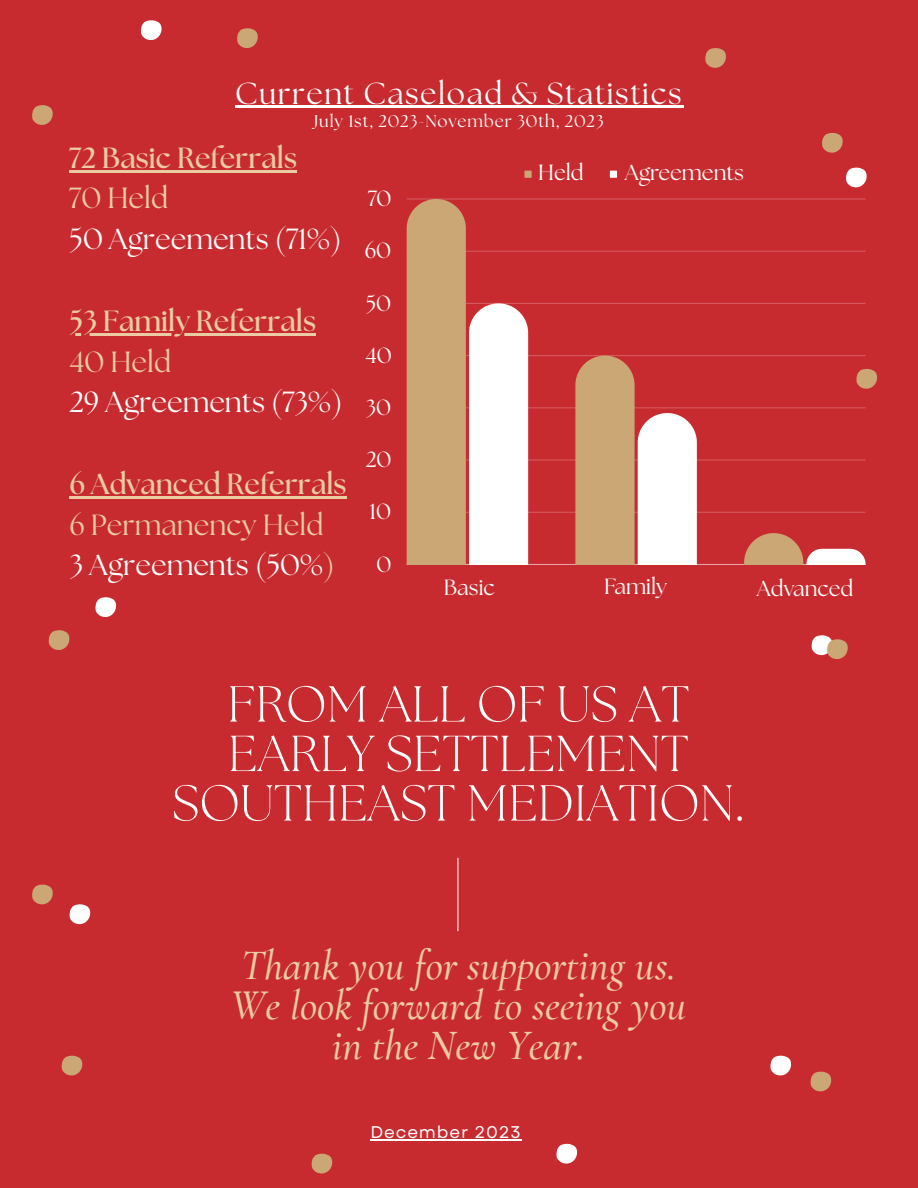
<style>
.page{position:relative;width:918px;height:1188px;background:#c82b2f}
.page>*{position:absolute;margin:0;border:0;box-sizing:border-box;transform-origin:0 0}
.t1{font:300 50.4px/49.5px "The Seasons";color:#fff;text-align:center}
.t2{font:italic 500 42.3px "Cormorant Garamond";color:#ebcca2}
.t3{font:30.45px "The Seasons";letter-spacing:.05em;color:#fff}
.t4{font:700 29.1px "The Seasons";color:#ebcca2}
.t5{font:29.1px "The Seasons";color:#fff}
.t6{font:29.1px "The Seasons";color:#ebcca2}
.t7{font:21.9px "The Seasons";color:#fff}
.t8{font:16.95px "The Seasons";letter-spacing:.05em;color:#fff}
.t9{font:16.95px "Garet";letter-spacing:.05em;color:#fff}
.s1{color:#ebcca2}
</style>
<div class="page">
<svg style="left:49px;top:630px;width:20px;height:20px"></svg>
<svg style="left:856px;top:369px;width:21px;height:20px"></svg>
<svg style="left:237px;top:28px;width:21px;height:20px"></svg>
<svg style="left:812px;top:635px;width:36px;height:24px"></svg>
<svg style="left:32px;top:105px;width:21px;height:20px"></svg>
<svg style="left:705px;top:48px;width:21px;height:20px"></svg>
<svg style="left:32px;top:885px;width:21px;height:19px"></svg>
<svg style="left:312px;top:1154px;width:20px;height:19px"></svg>
<svg style="left:846px;top:168px;width:21px;height:19px"></svg>
<svg style="left:556px;top:1144px;width:21px;height:20px"></svg>
<svg style="left:70px;top:904px;width:20px;height:20px"></svg>
<svg style="left:770px;top:1056px;width:21px;height:19px"></svg>
<svg style="left:822px;top:133px;width:21px;height:20px"></svg>
<svg style="left:62px;top:1056px;width:20px;height:19px"></svg>
<svg style="left:811px;top:1072px;width:20px;height:19px"></svg>
<svg style="left:95px;top:597px;width:21px;height:20px"></svg>
<svg style="left:141px;top:20px;width:21px;height:20px"></svg>
<hr style="left:457px;top:858px;width:1px;height:73px;background:#fff">
<hr style="left:235px;top:106px;width:448px;height:2px;background:#fff">
<hr style="left:370px;top:1140px;width:152px;height:1px;background:#fff">
<hr style="left:69px;top:170px;width:228px;height:2px;background:#ebcca2">
<hr style="left:69px;top:333px;width:247px;height:3px;background:#ebcca2">
<hr style="left:69px;top:496px;width:278px;height:3px;background:#ebcca2">
<svg style="left:524px;top:171px;width:8px;height:7px"></svg>
<svg style="left:610px;top:171px;width:7px;height:7px"></svg>
<hr style="left:407px;top:512px;width:459px;height:1px;background:#fff">
<hr style="left:407px;top:460px;width:459px;height:1px;background:#fff">
<hr style="left:407px;top:408px;width:459px;height:1px;background:#fff">
<hr style="left:407px;top:355px;width:459px;height:1px;background:#fff">
<hr style="left:407px;top:303px;width:459px;height:1px;background:#fff">
<hr style="left:407px;top:251px;width:459px;height:1px;background:#fff">
<hr style="left:407px;top:199px;width:459px;height:1px;background:#fff">
<hr style="left:407px;top:564px;width:459px;height:1px;background:#fff">
<svg style="left:407px;top:199px;width:121px;height:365px;background:#dbb096"></svg>
<svg style="left:575px;top:356px;width:122px;height:208px"></svg>
<svg style="left:744px;top:533px;width:122px;height:31px"></svg>
<p class="t3" style="left:235px;top:79px;width:448px">Current Caseload &amp; Statistics</p>
<p class="t8" style="left:314px;top:114px;width:292px">July 1st, 2023-November 30th, 2023</p>
<p class="t4" style="left:69px;top:145px;width:229px">72 Basic Referrals</p>
<p class="t6" style="left:69px;top:185px;width:100px">70 Held</p>
<p class="t5" style="left:69px;top:226px;width:273px">50 Agreements (71%)</p>
<p class="t4" style="left:69px;top:308px;width:248px">53 Family Referrals</p>
<p class="t6" style="left:69px;top:348px;width:103px">40 Held</p>
<p class="t5" style="left:69px;top:389px;width:275px">29 Agreements (73%)</p>
<p class="t4" style="left:69px;top:471px;width:279px">6 Advanced Referrals</p>
<p class="t6" style="left:69px;top:511px;width:255px">6 Permanency Held</p>
<p class="t5" style="left:69px;top:552px;width:266px">3 Agreements (50%<span class="s1">)</span></p>
<p class="t7" style="left:368px;top:189px;width:25px">70</p>
<p class="t7" style="left:365px;top:241px;width:28px">60</p>
<p class="t7" style="left:366px;top:293px;width:27px">50</p>
<p class="t7" style="left:366px;top:345px;width:28px">40</p>
<p class="t7" style="left:366px;top:397px;width:27px">30</p>
<p class="t7" style="left:366px;top:450px;width:27px">20</p>
<p class="t7" style="left:370px;top:502px;width:23px">10</p>
<p class="t7" style="left:377px;top:554px;width:16px">0</p>
<p class="t7" style="left:538px;top:162px;width:47px">Held</p>
<p class="t7" style="left:625px;top:162px;width:120px">Agreements</p>
<p class="t7" style="left:444px;top:577px;width:53px">Basic</p>
<p class="t7" style="left:604px;top:576px;width:65px">Family</p>
<p class="t7" style="left:757px;top:578px;width:98px">Advanced</p>
<p class="t1" style="left:172px;top:683px;width:575px">FROM ALL OF US AT<br>EARLY SETTLEMENT<br>SOUTHEAST MEDIATION.</p>
<p class="t2" style="left:241px;top:939px;width:437px">Thank you for supporting us.</p>
<p class="t2" style="left:231px;top:980px;width:457px">We look forward to seeing you</p>
<p class="t2" style="left:332px;top:1020px;width:255px">in the New Year.</p>
<p class="t9" style="left:370px;top:1120px;width:152px">December 2023</p>
</div>
